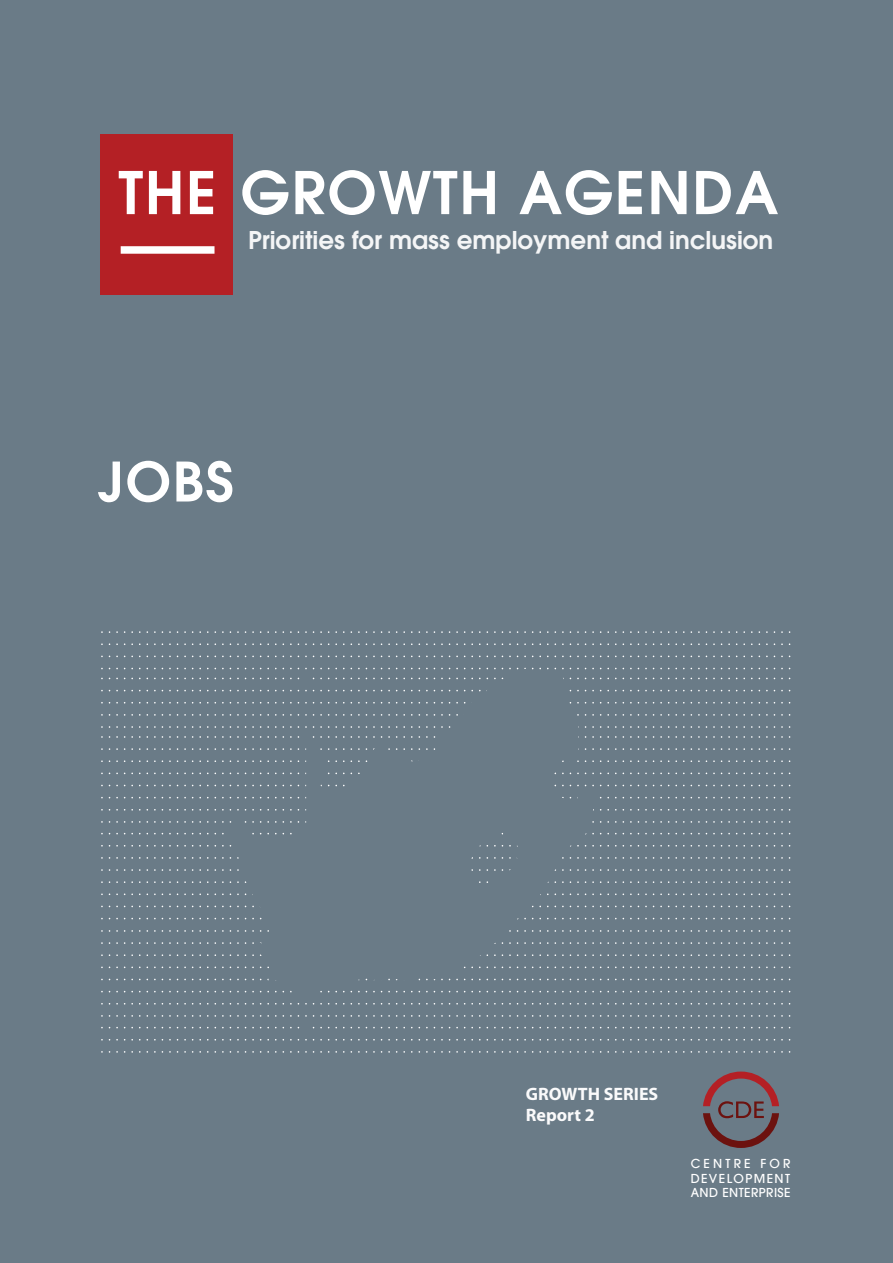
<style>
.page{position:relative;width:893px;height:1263px;background:#6a7b87}
.page>*{position:absolute;margin:0;border:0;box-sizing:border-box;transform-origin:0 0}
.t1{font:600 58.35px "Avant Garde LT";letter-spacing:.035em;color:#fff}
.t2{font:600 54px "Avant Garde LT";color:#fff}
.t3{font:600 24.6px "Avant Garde LT";color:#f4f5f6}
.t4{font:24px "Gadugi";color:#000}
.t5{font:700 18px/21.6px "Myriad Pro";color:#fafafb}
.t6{font:500 12.3px/14.9px "Avant Garde LT";letter-spacing:.115em;color:#fff;text-align:justify}
.s1{font-weight:700;font-size:13.5px}
</style>
<div class="page">
<svg style="left:229px;top:669px;width:365px;height:324px"></svg>
<div style="left:101px;top:134px;width:132px;height:161px;background:#b42025"></div>
<div style="left:121px;top:246px;width:94px;height:8px;background:#fff"></div>
<svg style="left:703px;top:1071px;width:76px;height:35px"></svg>
<svg style="left:703px;top:1113px;width:76px;height:35px"></svg>
<svg style="left:718px;top:1101px;width:15px;height:17px"></svg>
<svg style="left:736px;top:1101px;width:15px;height:17px"></svg>
<svg style="left:754px;top:1101px;width:10px;height:17px"></svg>
<h1 class="t1" style="left:118px;top:155px;width:662px">THE GROWTH AGENDA</h1>
<p class="t3" style="left:248px;top:224px;width:527px">Priorities for mass employment and inclusion</p>
<h2 class="t2" style="left:98px;top:446px;width:137px">JOBS</h2>
<p class="t5" style="left:526px;top:1082px;width:134px">GROWTH SERIES<br>Report 2</p>
<p class="t6" style="left:691px;top:1156px;width:101px">CENTRE FOR DEVELOPMENT AND ENTERPRISE</p>
<p class="t4" style="left:777px;top:1182px;width:30px">| <span class="s1">I</span></p>
</div>
